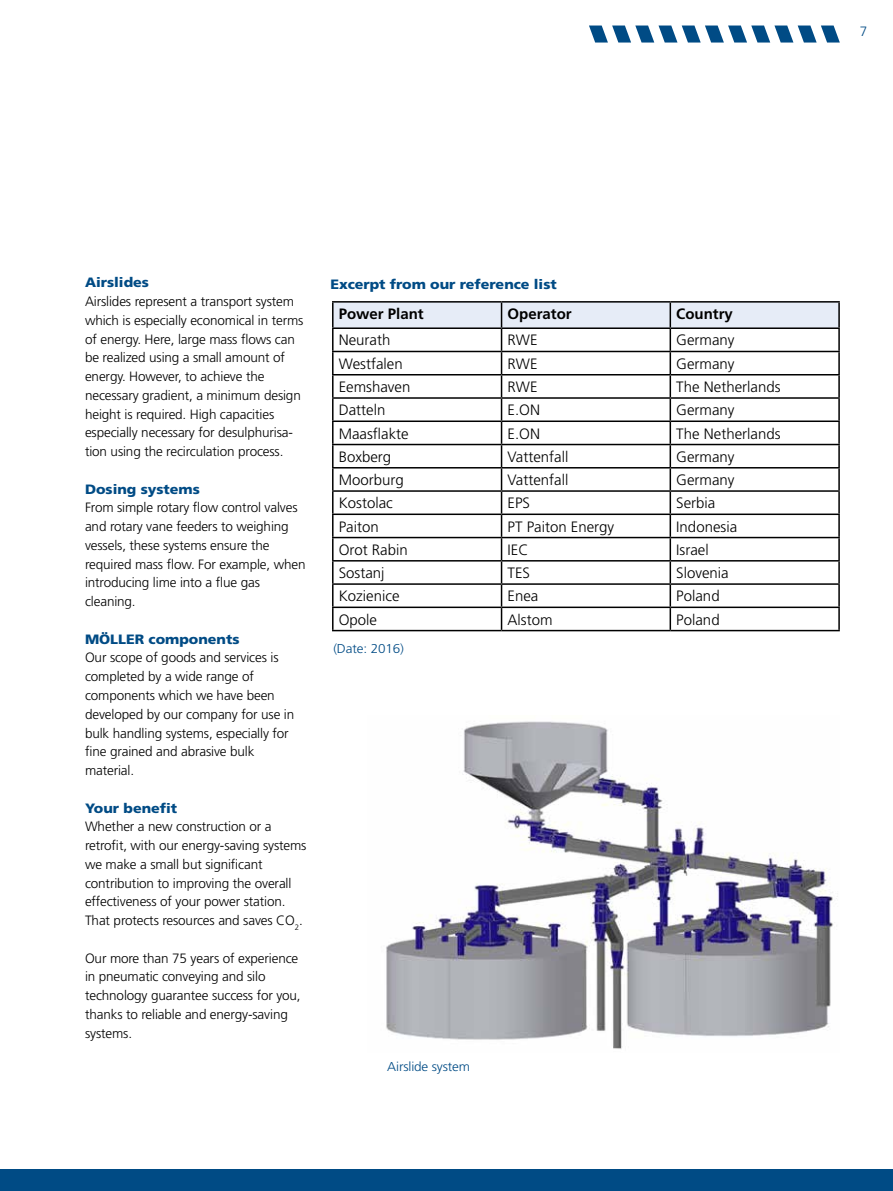
<style>
.page{position:relative;width:893px;height:1191px;background:#fff}
.page>*{position:absolute;margin:0;border:0;box-sizing:border-box;transform-origin:0 0}
.t1{font:300 15px "Frutiger";color:#000}
.t2{font:700 15px "Frutiger";color:#000}
.t3{font:300 13.5px/18.8px "Frutiger";letter-spacing:-.01em;color:#000}
.t4{font:900 13.5px "Frutiger";color:#004b85;scale:1.05 1}
.t5{font:300 13.5px "Frutiger";color:#004b85}
.t6{font:300 12.9px "Frutiger";letter-spacing:-.01em;color:#004b85;scale:1.05 1}
</style>
<div class="page">
<div style="left:0;top:1169px;width:893px;height:22px;background:#004b85"></div>
<svg style="left:589px;top:26px;width:251px;height:17px"></svg>
<img style="left:386px;top:721px;width:452px;height:328px">
<hr style="left:332px;top:301px;width:170px;height:1px;background:#000">
<hr style="left:332px;top:302px;width:2px;height:25px;background:#000">
<hr style="left:502px;top:301px;width:168px;height:1px;background:#000">
<hr style="left:670px;top:301px;width:170px;height:1px;background:#000">
<hr style="left:838px;top:302px;width:2px;height:25px;background:#000">
<hr style="left:332px;top:327px;width:170px;height:2px;background:#000">
<hr style="left:332px;top:329px;width:2px;height:22px;background:#000">
<hr style="left:670px;top:327px;width:170px;height:2px;background:#000">
<hr style="left:838px;top:329px;width:2px;height:22px;background:#000">
<hr style="left:332px;top:351px;width:170px;height:1px;background:#000">
<hr style="left:332px;top:352px;width:2px;height:22px;background:#000">
<hr style="left:670px;top:351px;width:170px;height:1px;background:#000">
<hr style="left:838px;top:352px;width:2px;height:22px;background:#000">
<hr style="left:332px;top:374px;width:170px;height:1px;background:#000">
<hr style="left:332px;top:375px;width:2px;height:22px;background:#000">
<hr style="left:670px;top:374px;width:170px;height:1px;background:#000">
<hr style="left:838px;top:375px;width:2px;height:22px;background:#000">
<hr style="left:332px;top:397px;width:170px;height:2px;background:#000">
<hr style="left:332px;top:399px;width:2px;height:21px;background:#000">
<hr style="left:670px;top:397px;width:170px;height:2px;background:#000">
<hr style="left:838px;top:399px;width:2px;height:21px;background:#000">
<hr style="left:332px;top:420px;width:170px;height:2px;background:#000">
<hr style="left:332px;top:422px;width:2px;height:22px;background:#000">
<hr style="left:670px;top:420px;width:170px;height:2px;background:#000">
<hr style="left:838px;top:422px;width:2px;height:22px;background:#000">
<hr style="left:332px;top:444px;width:170px;height:1px;background:#000">
<hr style="left:332px;top:445px;width:2px;height:22px;background:#000">
<hr style="left:670px;top:444px;width:170px;height:1px;background:#000">
<hr style="left:838px;top:445px;width:2px;height:22px;background:#000">
<hr style="left:332px;top:467px;width:170px;height:1px;background:#000">
<hr style="left:332px;top:468px;width:2px;height:22px;background:#000">
<hr style="left:670px;top:467px;width:170px;height:1px;background:#000">
<hr style="left:838px;top:468px;width:2px;height:22px;background:#000">
<hr style="left:332px;top:490px;width:170px;height:2px;background:#000">
<hr style="left:332px;top:492px;width:2px;height:21px;background:#000">
<hr style="left:670px;top:490px;width:170px;height:2px;background:#000">
<hr style="left:838px;top:492px;width:2px;height:21px;background:#000">
<hr style="left:332px;top:513px;width:170px;height:2px;background:#000">
<hr style="left:332px;top:515px;width:2px;height:22px;background:#000">
<hr style="left:670px;top:513px;width:170px;height:2px;background:#000">
<hr style="left:838px;top:515px;width:2px;height:22px;background:#000">
<hr style="left:332px;top:537px;width:170px;height:1px;background:#000">
<hr style="left:332px;top:538px;width:2px;height:22px;background:#000">
<hr style="left:670px;top:537px;width:170px;height:1px;background:#000">
<hr style="left:838px;top:538px;width:2px;height:22px;background:#000">
<hr style="left:332px;top:560px;width:170px;height:1px;background:#000">
<hr style="left:332px;top:561px;width:2px;height:22px;background:#000">
<hr style="left:670px;top:560px;width:170px;height:1px;background:#000">
<hr style="left:838px;top:561px;width:2px;height:22px;background:#000">
<hr style="left:332px;top:583px;width:170px;height:2px;background:#000">
<hr style="left:332px;top:585px;width:2px;height:21px;background:#000">
<hr style="left:670px;top:583px;width:170px;height:2px;background:#000">
<hr style="left:838px;top:585px;width:2px;height:21px;background:#000">
<hr style="left:332px;top:606px;width:170px;height:2px;background:#000">
<hr style="left:332px;top:608px;width:2px;height:22px;background:#000">
<hr style="left:670px;top:606px;width:170px;height:2px;background:#000">
<svg style="left:333px;top:302px;width:506px;height:328px"></svg>
<hr style="left:838px;top:608px;width:2px;height:22px;background:#000">
<hr style="left:332px;top:630px;width:170px;height:1px;background:#000">
<hr style="left:502px;top:630px;width:168px;height:1px;background:#000">
<hr style="left:670px;top:630px;width:170px;height:1px;background:#000">
<p class="t5" style="left:860px;top:23px;width:9px">7</p>
<p class="t4" style="left:85px;top:274px;width:62px">Airslides</p>
<p class="t3" style="left:85px;top:292px;width:220px">Airslides represent a transport system which is especially economical in terms of energy. Here, large mass flows can be realized using a small amount of energy. However, to achieve the necessary gradient, a minimum design height is required. High capacities especially necessary for desulphurisa&shy;tion using the recirculation process.</p>
<p class="t4" style="left:85px;top:481px;width:111px">Dosing systems</p>
<p class="t3" style="left:85px;top:498px;width:222px">From simple rotary flow control valves and rotary vane feeders to weighing vessels, these systems ensure the required mass flow. For example, when introducing lime into a flue gas cleaning.</p>
<p class="t4" style="left:85px;top:631px;width:149px">MÖLLER components</p>
<p class="t3" style="left:85px;top:648px;width:211px">Our scope of goods and services is completed by a wide range of components which we have been developed by our company for use in bulk handling systems, especially for fine grained and abrasive bulk material.</p>
<p class="t4" style="left:85px;top:799px;width:89px">Your benefit</p>
<p class="t3" style="left:85px;top:817px;width:223px">Whether a new construction or a retrofit, with our energy-saving systems we make a small but significant contribution to improving the overall effectiveness of your power station.<br>That protects resources and saves CO<sub>2</sub>.</p>
<p class="t3" style="left:85px;top:948px;width:217px">Our more than 75 years of experience in pneumatic conveying and silo technology guarantee success for you, thanks to reliable and energy-saving systems.</p>
<p class="t4" style="left:330px;top:276px;width:217px">Excerpt from our reference list</p>
<p class="t2" style="left:339px;top:305px;width:87px">Power Plant</p>
<p class="t2" style="left:508px;top:305px;width:66px">Operator</p>
<p class="t2" style="left:676px;top:305px;width:58px">Country</p>
<p class="t1" style="left:339px;top:332px;width:53px">Neurath</p>
<p class="t1" style="left:508px;top:332px;width:32px">RWE</p>
<p class="t1" style="left:676px;top:332px;width:60px">Germany</p>
<p class="t1" style="left:339px;top:355px;width:65px">Westfalen</p>
<p class="t1" style="left:508px;top:355px;width:32px">RWE</p>
<p class="t1" style="left:676px;top:355px;width:60px">Germany</p>
<p class="t1" style="left:339px;top:378px;width:73px">Eemshaven</p>
<p class="t1" style="left:508px;top:378px;width:32px">RWE</p>
<p class="t1" style="left:676px;top:378px;width:106px">The Netherlands</p>
<p class="t1" style="left:339px;top:401px;width:48px">Datteln</p>
<p class="t1" style="left:508px;top:401px;width:34px">E.ON</p>
<p class="t1" style="left:676px;top:401px;width:60px">Germany</p>
<p class="t1" style="left:339px;top:425px;width:72px">Maasflakte</p>
<p class="t1" style="left:508px;top:425px;width:34px">E.ON</p>
<p class="t1" style="left:676px;top:425px;width:106px">The Netherlands</p>
<p class="t1" style="left:339px;top:448px;width:54px">Boxberg</p>
<p class="t1" style="left:508px;top:448px;width:62px">Vattenfall</p>
<p class="t1" style="left:676px;top:448px;width:60px">Germany</p>
<p class="t1" style="left:339px;top:471px;width:67px">Moorburg</p>
<p class="t1" style="left:508px;top:471px;width:62px">Vattenfall</p>
<p class="t1" style="left:676px;top:471px;width:60px">Germany</p>
<p class="t1" style="left:339px;top:494px;width:56px">Kostolac</p>
<p class="t1" style="left:508px;top:494px;width:24px">EPS</p>
<p class="t1" style="left:676px;top:494px;width:41px">Serbia</p>
<p class="t1" style="left:339px;top:518px;width:42px">Paiton</p>
<p class="t1" style="left:508px;top:518px;width:108px">PT Paiton Energy</p>
<p class="t1" style="left:676px;top:518px;width:62px">Indonesia</p>
<p class="t1" style="left:339px;top:541px;width:70px">Orot Rabin</p>
<p class="t1" style="left:508px;top:541px;width:22px">IEC</p>
<p class="t1" style="left:676px;top:541px;width:34px">Israel</p>
<p class="t1" style="left:339px;top:564px;width:47px">Sostanj</p>
<p class="t1" style="left:508px;top:564px;width:24px">TES</p>
<p class="t1" style="left:676px;top:564px;width:54px">Slovenia</p>
<p class="t1" style="left:339px;top:587px;width:62px">Kozienice</p>
<p class="t1" style="left:508px;top:587px;width:32px">Enea</p>
<p class="t1" style="left:676px;top:587px;width:45px">Poland</p>
<p class="t1" style="left:339px;top:611px;width:40px">Opole</p>
<p class="t1" style="left:508px;top:611px;width:46px">Alstom</p>
<p class="t1" style="left:676px;top:611px;width:45px">Poland</p>
<p class="t6" style="left:333px;top:641px;width:69px">(Date: 2016)</p>
<p class="t6" style="left:387px;top:1059px;width:80px">Airslide system</p>
</div>
